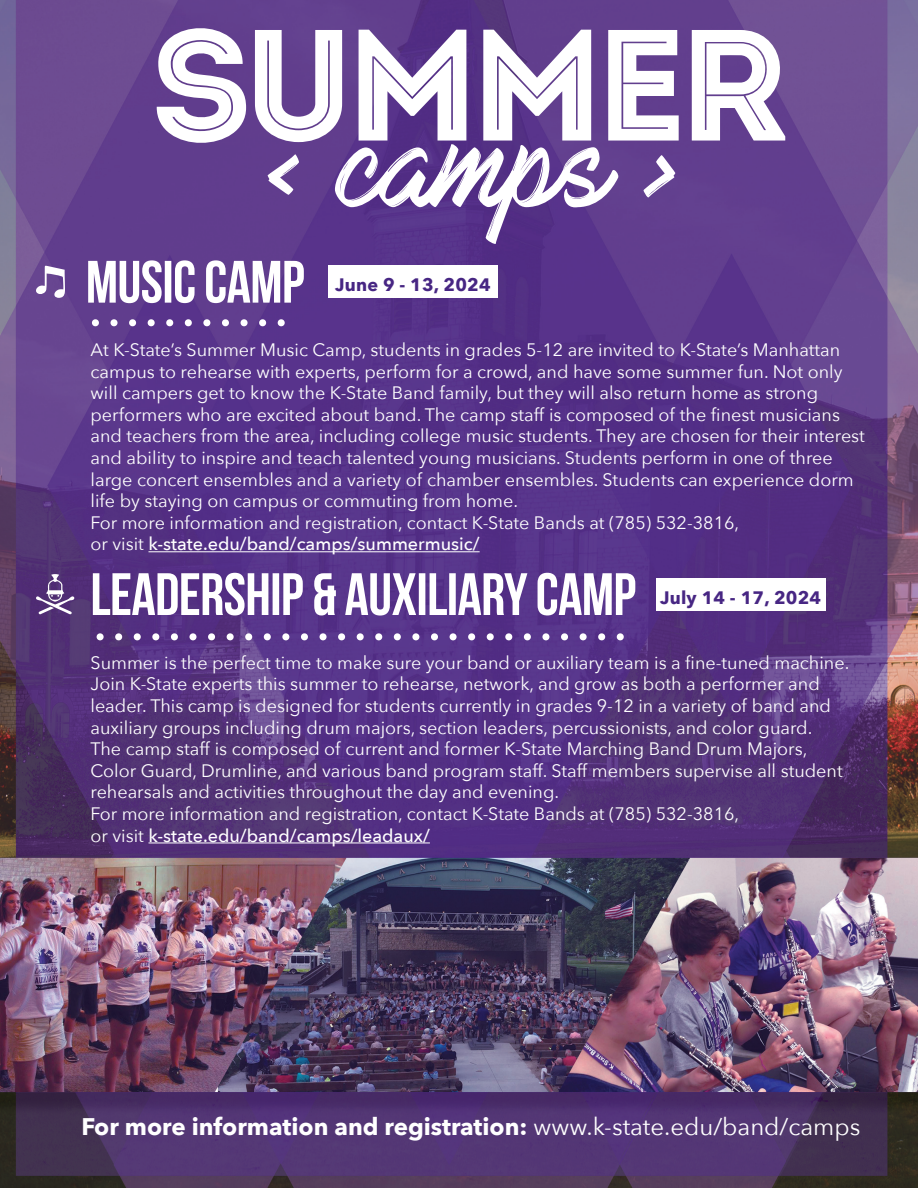
<style>
.page{position:relative;width:918px;height:1188px;background:#fff}
.page>*{position:absolute;margin:0;border:0;box-sizing:border-box;transform-origin:0 0}
.t1{font:700 24px "Avenir Next";color:#fff}
.t2{font:18px/21.6px "Avenir Next";color:#fff}
.t3{font:700 18px "Avenir Next";letter-spacing:.01em;color:#472683}
.s1{font-weight:500}
.s2{font-weight:400}
</style>
<div class="page">
<img style="left:0;top:0;width:918px;height:1188px">
<svg style="left:268px;top:155px;width:31px;height:40px"></svg>
<svg style="left:335px;top:155px;width:285px;height:90px"></svg>
<svg style="left:643px;top:155px;width:32px;height:43px"></svg>
<svg style="left:156px;top:16px;width:636px;height:139px"></svg>
<svg style="left:97px;top:633px;width:527px;height:7px"></svg>
<svg style="left:36px;top:574px;width:39px;height:40px;background:#765c92"></svg>
<div style="left:656px;top:578px;width:169px;height:32px;background:#fff"></div>
<svg style="left:93px;top:573px;width:542px;height:43px"></svg>
<svg style="left:36px;top:265px;width:29px;height:33px"></svg>
<div style="left:328px;top:266px;width:170px;height:32px;background:#fff"></div>
<svg style="left:88px;top:260px;width:216px;height:43px"></svg>
<svg style="left:92px;top:319px;width:193px;height:7px"></svg>
<hr style="left:148px;top:551px;width:332px;height:1px;background:#fff">
<hr style="left:148px;top:843px;width:282px;height:1px;background:#fff">
<p class="t3" style="left:335px;top:269px;width:157px">June 9 - 13, 2024</p>
<p class="t2" style="left:91px;top:338px;width:776px">At K-State’s Summer Music Camp, students in grades 5-12 are invited to K-State’s Manhattan campus to rehearse with experts, perform for a crowd, and have some summer fun. Not only will campers get to know the K-State Band family, but they will also return home as strong performers who are excited about band. The camp staff is composed of the finest musicians and teachers from the area, including college music students. They are chosen for their interest and ability to inspire and teach talented young musicians. Students perform in one of three large concert ensembles and a variety of chamber ensembles. Students can experience dorm life by staying on campus or commuting from home.</p>
<p class="t2" style="left:91px;top:511px;width:650px">For more information and registration, contact K-State Bands at (785) 532-3816, or visit <span class="s1">k-state.edu/band/camps/summermusic/</span></p>
<p class="t3" style="left:660px;top:582px;width:162px">July 14 - 17, 2024</p>
<p class="t2" style="left:91px;top:651px;width:760px">Summer is the perfect time to make sure your band or auxiliary team is a fine-tuned machine.<br>Join K-State experts this summer to rehearse, network, and grow as both a performer and leader. This camp is designed for students currently in grades 9-12 in a variety of band and auxiliary groups including drum majors, section leaders, percussionists, and color guard.<br>The camp staff is composed of current and former K-State Marching Band Drum Majors, Color Guard, Drumline, and various band program staff. Staff members supervise all student rehearsals and activities throughout the day and evening.</p>
<p class="t2" style="left:91px;top:802px;width:650px">For more information and registration, contact K-State Bands at (785) 532-3816, or visit <span class="s1">k-state.edu/band/camps/leadaux/</span></p>
<p class="t1" style="left:82px;top:1106px;width:780px">For more information and registration: <span class="s2">www.k-state.edu/band/camps</span></p>
</div>
